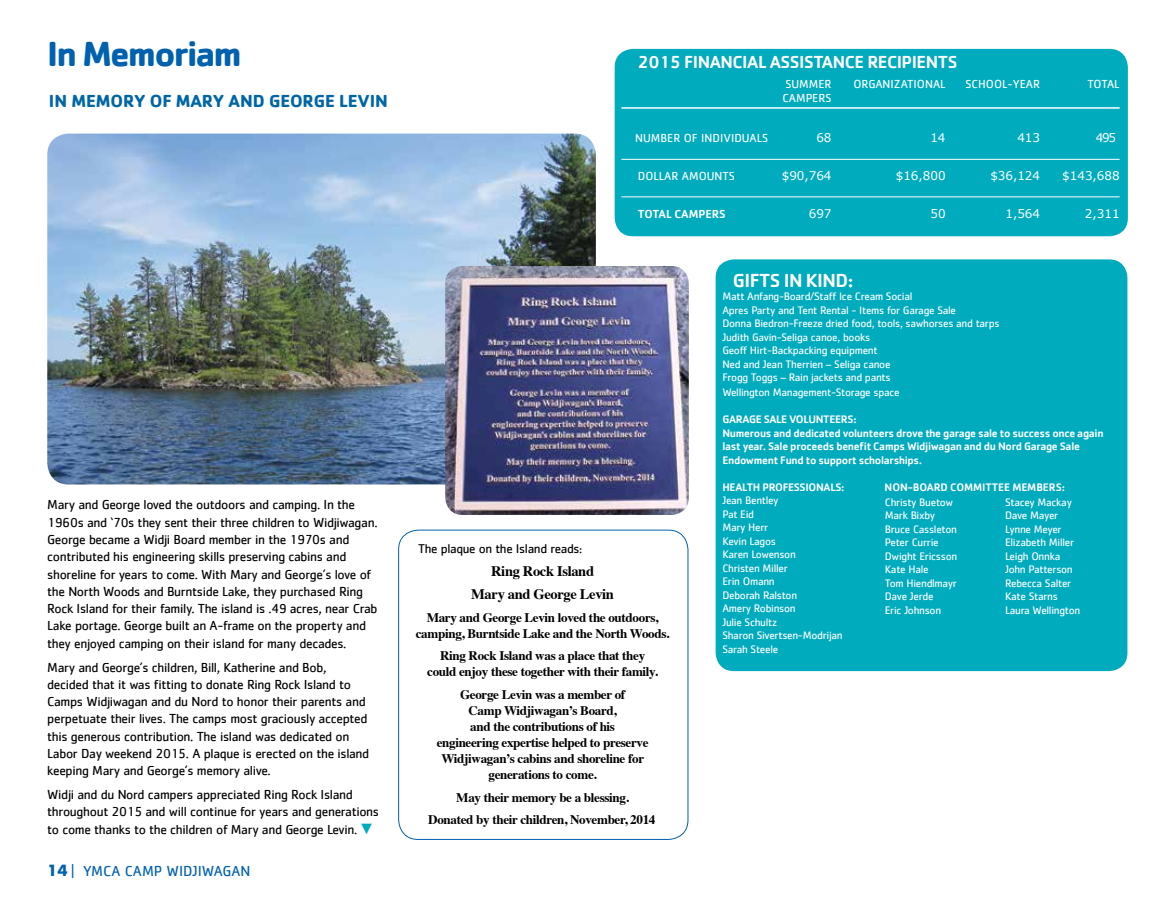
<style>
.page{position:relative;width:1175px;height:905px;background:#fff}
.page>*{position:absolute;margin:0;border:0;box-sizing:border-box;transform-origin:0 0}
.t1{font:700 36px "Cachet";color:#0061af}
.t2{font:500 19.5px "Cachet";letter-spacing:-.025em;color:#fff}
.t3{font:500 18px "Cachet";letter-spacing:-.025em;color:#fff}
.t4{font:700 18px "Cachet";letter-spacing:-.005em;color:#0066a6}
.t5{font:15px "Cachet";color:#0061af}
.t6{font:700 14.55px/23.2px "Times";letter-spacing:-.025em;color:#000;text-align:center}
.t7{font:13.5px/17.2px "Cachet";letter-spacing:-.025em;color:#000}
.t8{font:700 13.05px/16px "Times";letter-spacing:-.025em;color:#000;text-align:center}
.t9{font:13.05px "Cachet";letter-spacing:-.025em;color:#000}
.t10{font:12px "Cachet";color:#fff}
.t11{font:12px "Verdana";letter-spacing:-.005em;color:#fff}
.t12{font:500 12px "Cachet";color:#fff}
.t13{font:11.25px/13.5px "Cachet";letter-spacing:-.025em;color:#fff}
.t14{font:500 11.25px/13.5px "Cachet";letter-spacing:-.025em;color:#fff}
.s1{color:#00abbd}
.s2{font-family:"Futura";font-weight:700}
</style>
<div class="page">
<img style="left:47px;top:134px;width:549px;height:350px">
<img style="left:445px;top:266px;width:244px;height:249px">
<div style="left:715px;top:259px;width:412px;height:412px;background:#00abbd;border-radius:18px"></div>
<div style="left:614px;top:49px;width:513px;height:187px;background:#00abbd;border-radius:18px"></div>
<hr style="left:621px;top:107px;width:498px;height:2px;background:#fff">
<hr style="left:621px;top:159px;width:498px;height:1px;background:#fff">
<hr style="left:621px;top:196px;width:498px;height:1px;background:#fff">
<div style="left:398px;top:529px;width:290px;height:310px;border:1px solid #0061af;border-radius:20px"></div>
<h1 class="t1" style="left:47px;top:30px;width:196px">IN MEMORIAM</h1>
<h3 class="t4" style="left:49px;top:89px;width:341px">IN MEMORY OF MARY AND GEORGE LEVIN</h3>
<p class="t7" style="left:47px;top:496px;width:332px">Mary and George loved the outdoors and camping. I n the 1960s and ‘70s they sent their three children to Widjiwagan.<br>George became a Widji Board member in the 1970s and contributed his engineering skills preserving cabins and shoreline for years to come. With Mary and George’s love of the North Woods and Burntside Lake, they purchased Ring Rock Island for their family. The island is .49 acres, near Crab Lake portage. George built an A-frame on the property and they enjoyed camping on their island for many decades.</p>
<p class="t7" style="left:47px;top:658px;width:323px">Mary and George’s children, Bill, Katherine and Bob, decided that it was fitting to donate Ring Rock Island to Camps Widjiwagan and du Nord to honor their parents and perpetuate their lives. The camps most graciously accepted this generous contribution. The island was dedicated on Labor Day weekend 2015. A plaque is erected on the island keeping Mary and George’s memory alive.</p>
<p class="t7" style="left:47px;top:785px;width:333px">Widji and du Nord campers appreciated Ring Rock Island throughout 2015 and will continue for years and generations to come thanks to the children of Mary and George Levin. <span class="s1">▼</span></p>
<p class="t5" style="left:47px;top:862px;width:205px"><span class="s2">14</span> | ymca camp widjiwagan</p>
<h3 class="t3" style="left:638px;top:51px;width:72px">2015 FINAN</h3>
<h3 class="t3" style="left:732px;top:51px;width:226px">CIAL ASSISTANCE RECIPIENTS</h3>
<p class="t10" style="left:785px;top:77px;width:39px">Summer</p>
<p class="t10" style="left:853px;top:77px;width:90px">Organizational</p>
<p class="t10" style="left:965px;top:77px;width:21px">School</p>
<p class="t10" style="left:1007px;top:77px;width:30px">-Year</p>
<p class="t10" style="left:1087px;top:77px;width:31px">Total</p>
<p class="t10" style="left:789px;top:91px;width:27px">ampers</p>
<p class="t10" style="left:635px;top:131px;width:33px">Number</p>
<p class="t10" style="left:684px;top:131px;width:78px">of Individuals</p>
<p class="t11" style="left:816px;top:130px;width:17px">68</p>
<p class="t11" style="left:930px;top:130px;width:17px">14</p>
<p class="t11" style="left:1017px;top:130px;width:24px">413</p>
<p class="t11" style="left:1095px;top:130px;width:22px">495</p>
<p class="t10" style="left:621px;top:169px;width:10px">Doll</p>
<p class="t10" style="left:664px;top:169px;width:64px">ar Amounts</p>
<p class="t11" style="left:781px;top:167px;width:51px">$90,764</p>
<p class="t11" style="left:895px;top:167px;width:51px">$16,800</p>
<p class="t11" style="left:990px;top:167px;width:51px">$36,124</p>
<p class="t11" style="left:1062px;top:167px;width:59px">$143,688</p>
<p class="t12" style="left:638px;top:206px;width:86px">Total Camp ers</p>
<p class="t11" style="left:808px;top:205px;width:24px">697</p>
<p class="t11" style="left:930px;top:205px;width:17px">50</p>
<p class="t11" style="left:1005px;top:205px;width:36px">1,564</p>
<p class="t11" style="left:1085px;top:205px;width:36px">2,311</p>
<p class="t9" style="left:418px;top:540px;width:166px">The plaque on the Island reads:</p>
<p class="t6" style="left:471px;top:558px;width:144px">Ring Rock Island<br>Mary and George Levin</p>
<p class="t8" style="left:416px;top:608px;width:255px">Mary and George Levin loved the outdoors, camping, Burntside Lake and the North Woods.</p>
<p class="t8" style="left:427px;top:646px;width:232px">Ring Rock Island was a place that they could enjoy these together with their family.</p>
<p class="t8" style="left:437px;top:685px;width:213px">George Levin was a member of<br>Camp Widjiwagan’s Board,<br>and the contributions of his<br>engineering expertise helped to preserve<br>Widjiwagan’s cabins and shoreline for generations to come.</p>
<p class="t8" style="left:428px;top:784px;width:229px;line-height:22.5px">May their memory be a blessing.<br>Donated by their children, November, 2014</p>
<h2 class="t2" style="left:733px;top:269px;width:122px">Gifts in Kind:</h2>
<p class="t13" style="left:722px;top:289px;width:279px">Matt Anfang-Board/Staff I ce Cream Social<br>Apres Party and Tent Rental - Items for Garage Sale<br>Donna Biedron-Freeze dried food, tools, sawhorses and tarps Judith Gavin-Seliga canoe, books<br>Geoff Hirt-Backpacking equipment<br>Ned and Jean Therrien – Seliga canoe<br>Frogg Toggs – Rain jackets and pants</p>
<p class="t13" style="left:722px;top:385px;width:179px">Wellington Management-Storage space</p>
<p class="t14" style="left:722px;top:412px;width:383px">Garage Sale Volunteers:<br>Numerous and dedicated volunteers drove the garage sale to success once again last year. Sale proceeds benefit Camps Widjiwagan and du Nord Garage Sale Endowment Fund to support scholarships.</p>
<p class="t14" style="left:722px;top:480px;width:123px">Health Professi onals:</p>
<p class="t14" style="left:884px;top:480px;width:88px">NOn-Board Commi</p>
<p class="t14" style="left:985px;top:480px;width:81px">ttee Members:</p>
<p class="t13" style="left:722px;top:493px;width:122px">Jean Bentley<br>Pat Eid<br>Mary Herr<br>Kevin Lagos<br>Karen Lowenson<br>Christen Miller<br>Erin Omann<br>Deborah Ralston<br>Amery Robinson<br>Julie Schultz<br>Sharon Sivertsen-Modrijan<br>Sarah Steele</p>
<p class="t13" style="left:884px;top:495px;width:74px">Christy Buetow<br>Mark Bixby<br>Bruce Cassleton<br>Peter Currie<br>Dwight Ericsson<br>Kate Hale<br>Tom Hiendlmayr<br>Dave Jerde<br>Eric Johnson</p>
<p class="t13" style="left:1005px;top:495px;width:77px">Stacey Mackay<br>Dave Mayer<br>Lynne Meyer<br>Elizabeth Miller<br>Leigh Onnka<br>John Patterson<br>Rebecca Salter<br>Kate Starns<br>Laura Wellington</p>
</div>
